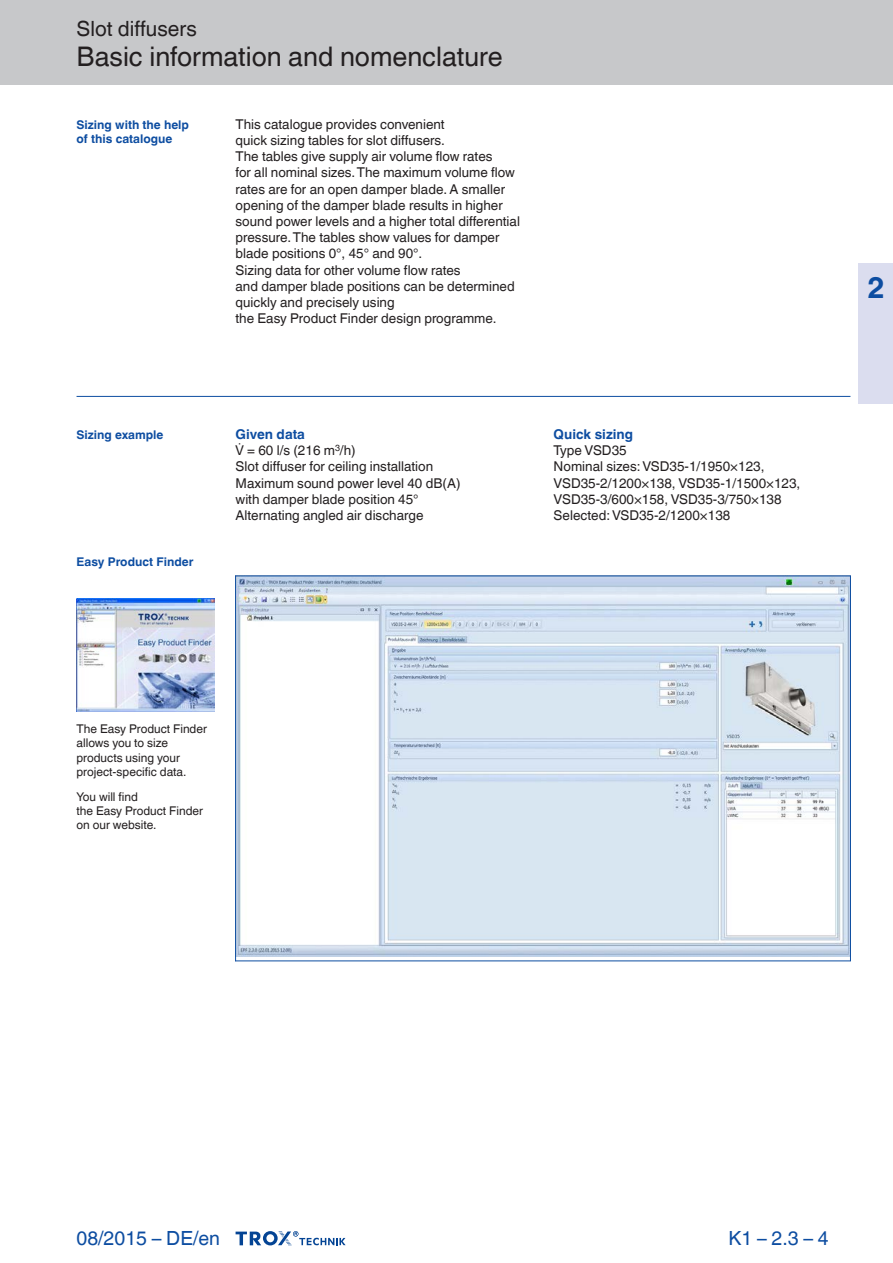
<style>
.page{position:relative;width:893px;height:1263px;background:#fff}
.page>*{position:absolute;margin:0;border:0;box-sizing:border-box;transform-origin:0 0}
.Register-Tab-Ziffern{font:700 30px "TROX Helvetica";color:#0d4da1}
.Navigation_2{font:27px "TROX Helvetica";color:#231f20}
.Navigation_1{font:21px "TROX Helvetica";color:#231f20}
.country{font:19.5px "TROX Helvetica";color:#0d4da1}
.pagina_li-re{font:19.5px "TROX Helvetica";color:#0d4da1}
.descr_txt_section_pa{font:13.5px/16.2px "TROX Helvetica";color:#231f20}
.descr_txt_section_ti{font:700 13.5px "TROX Helvetica";color:#0d4da1}
.marg_copy_hints{font:12px/14.4px "TROX Helvetica";color:#231f20}
.marg_title_blue{font:700 12px "TROX Helvetica";color:#0d4da1}
.s1{font-style:inherit}
</style>
<div class="page">
<div style="left:0;top:0;width:893px;height:85px;background:#c7c8ca"></div>
<svg style="left:236px;top:1231px;width:110px;height:15px"></svg>
<div style="left:859px;top:264px;width:34px;height:140px;background:#dbddef"></div>
<hr style="left:77px;top:396px;width:773px;height:1px;background:#0d4da1">
<img style="left:77px;top:599px;width:137px;height:113px">
<img style="left:236px;top:577px;width:614px;height:380px">
<hr style="left:235px;top:576px;width:1px;height:385px;background:#0d4da1">
<hr style="left:850px;top:576px;width:1px;height:385px;background:#0d4da1">
<hr style="left:235px;top:576px;width:615px;height:1px;background:#0d4da1">
<hr style="left:235px;top:960px;width:615px;height:1px;background:#0d4da1">
<p class="Navigation_1" style="left:77px;top:17px;width:122px">Slot diffusers</p>
<p class="Navigation_2" style="left:77px;top:41px;width:428px">Basic information and nomenclature</p>
<p class="marg_title_blue" style="left:77px;top:117px;width:114px">Sizing with the help</p>
<p class="marg_title_blue" style="left:77px;top:132px;width:97px">of this catalogue</p>
<p class="descr_txt_section_pa" style="left:236px;top:116px;width:211px">This catalogue provides convenient</p>
<p class="descr_txt_section_pa" style="left:236px;top:132px;width:211px">quick sizing tables for slot diffusers.</p>
<p class="descr_txt_section_pa" style="left:236px;top:148px;width:259px">The tables give supply air volume flow rates</p>
<p class="descr_txt_section_pa" style="left:236px;top:165px;width:286px">for all nominal sizes. The maximum volume flow rates are for an open damper blade. A smaller opening of the damper blade results in higher sound power levels and a higher total differential pressure. The tables show values for damper blade positions 0°, 45° and 90°.</p>
<p class="descr_txt_section_pa" style="left:236px;top:262px;width:227px">Sizing data for other volume flow rates</p>
<p class="descr_txt_section_pa" style="left:236px;top:278px;width:281px">and damper blade positions can be determined quickly and precisely using</p>
<p class="descr_txt_section_pa" style="left:236px;top:310px;width:262px">the Easy Product Finder design programme.</p>
<p class="marg_title_blue" style="left:77px;top:428px;width:88px">Sizing example</p>
<p class="marg_title_blue" style="left:77px;top:555px;width:118px">Easy Product Finder</p>
<p class="descr_txt_section_ti" style="left:236px;top:426px;width:71px">Given data</p>
<p class="descr_txt_section_pa" style="left:247px;top:442px;width:110px">= 60 l/s (216 m<sup>3</sup>/h)</p>
<p class="descr_txt_section_pa" style="left:236px;top:459px;width:199px">Slot diffuser for ceiling installation</p>
<p class="descr_txt_section_pa" style="left:236px;top:475px;width:226px">Maximum sound power level 40 dB(A)</p>
<p class="descr_txt_section_pa" style="left:236px;top:491px;width:185px">with damper blade position 45°</p>
<p class="descr_txt_section_pa" style="left:236px;top:507px;width:189px">Alternating angled air discharge</p>
<p class="descr_txt_section_ti" style="left:554px;top:426px;width:81px">Quick sizing</p>
<p class="descr_txt_section_pa" style="left:554px;top:442px;width:75px">Type VSD35</p>
<p class="descr_txt_section_pa" style="left:554px;top:459px;width:212px">Nominal sizes: VSD35-1/1950×123,</p>
<p class="descr_txt_section_pa" style="left:554px;top:475px;width:248px">VSD35-2/1200×138, VSD35-1/1500×123,</p>
<p class="descr_txt_section_pa" style="left:554px;top:491px;width:229px">VSD35-3/600×158, VSD35-3/750×138</p>
<p class="descr_txt_section_pa" style="left:554px;top:507px;width:178px">Selected: VSD35-2/1200×138</p>
<p class="marg_copy_hints" style="left:77px;top:722px;width:132px">The Easy Product Finder allows you to size products using your project-specific data.</p>
<p class="marg_copy_hints" style="left:77px;top:789px;width:63px">You will find</p>
<p class="marg_copy_hints" style="left:77px;top:804px;width:128px">the Easy Product Finder on our website.</p>
<p class="Register-Tab-Ziffern" style="left:867px;top:270px;width:19px">2</p>
<p class="country" style="left:77px;top:1227px;width:145px">08/2015 – DE/en</p>
<p class="pagina_li-re" style="left:728px;top:1227px;width:102px">K1 – 2.3 – <span class="s1">4</span></p>
</div>
